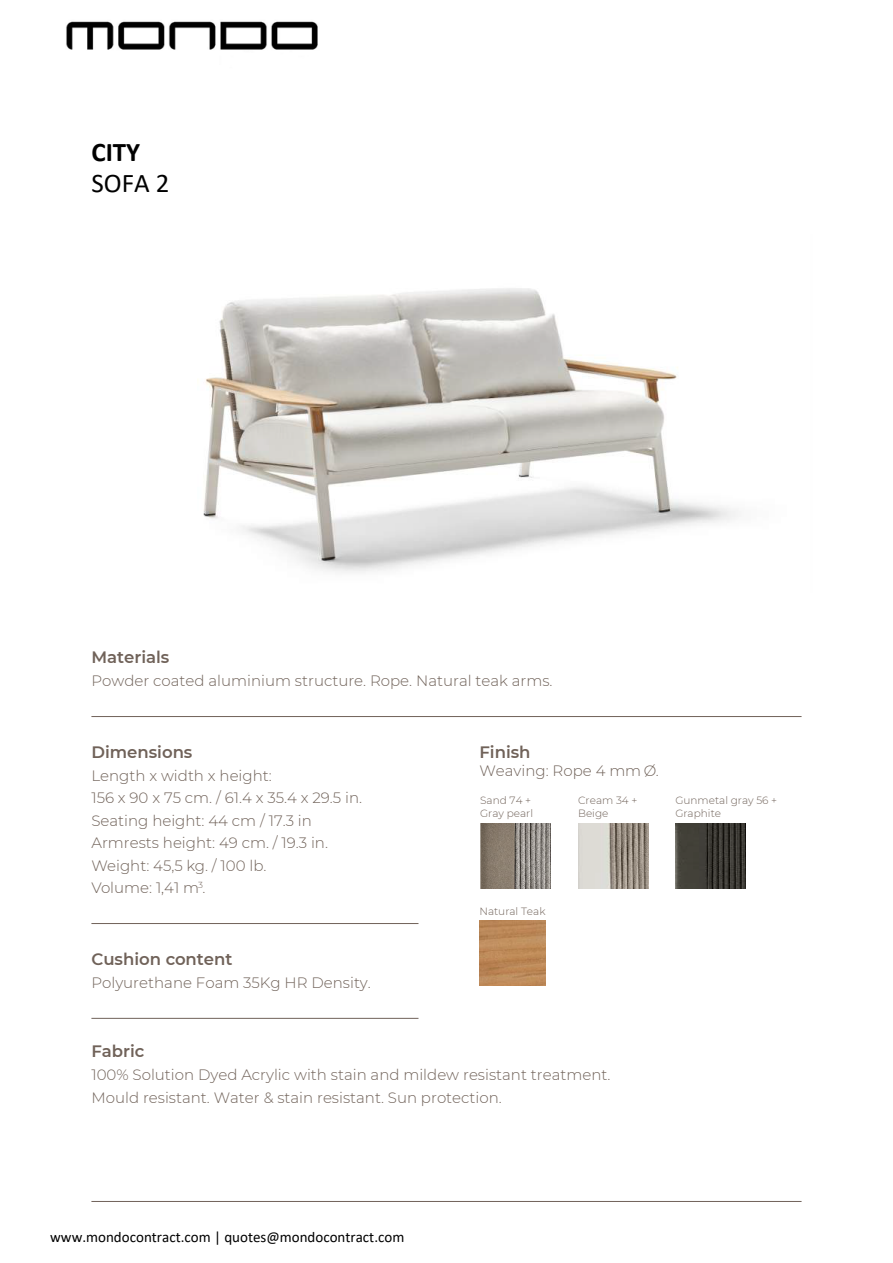
<style>
.page{position:relative;width:893px;height:1263px;background:#fff}
.page>*{position:absolute;margin:0;border:0;box-sizing:border-box;transform-origin:0 0}
.t1{font:27px "Calibri";color:#000}
.t2{font:700 27px "Calibri";color:#000}
.t3{font:600 16.5px "Montserrat";color:#706259}
.t4{font:300 15px/22.5px "Montserrat";color:#706259}
.t5{font:15px "Calibri";color:#000}
.t6{font:300 10.5px/12.6px "Montserrat";color:#706259}
</style>
<div class="page">
<hr style="left:91px;top:716px;width:710px;height:1px;background:#706259">
<img style="left:479px;top:921px;width:66px;height:65px">
<img style="left:578px;top:824px;width:71px;height:64px">
<img style="left:675px;top:824px;width:71px;height:64px">
<hr style="left:91px;top:1018px;width:327px;height:1px;background:#706259">
<hr style="left:91px;top:1201px;width:710px;height:1px;background:#706259">
<hr style="left:91px;top:923px;width:327px;height:1px;background:#706259">
<img style="left:203px;top:288px;width:535px;height:285px">
<img style="left:480px;top:824px;width:71px;height:65px">
<img style="left:66px;top:21px;width:252px;height:29px">
<h1 class="t2" style="left:91px;top:133px;width:50px">CITY</h1>
<h1 class="t1" style="left:91px;top:164px;width:80px">SOFA 2</h1>
<p class="t3" style="left:91px;top:646px;width:79px">Materials</p>
<p class="t4" style="left:91px;top:669px;width:463px">Powder coated aluminium structure. Rope. Natural teak arms.</p>
<p class="t3" style="left:91px;top:740px;width:103px">Dimensions</p>
<p class="t4" style="left:91px;top:763px;width:272px">Length x width x height:<br>156 x 90 x 75 cm. / 61.4 x 35.4 x 29.5 in.</p>
<p class="t4" style="left:91px;top:831px;width:238px">Armrests height: 49 cm. / 19.3 in.<br>Weight: 45,5 kg. / 100 lb.<br>Volume: 1,41 m<sup>3</sup>.</p>
<p class="t4" style="left:91px;top:808px;width:222px">Seating height: 44 cm / 17.3 in</p>
<p class="t3" style="left:91px;top:948px;width:143px">Cushion content</p>
<p class="t4" style="left:91px;top:971px;width:281px">Polyurethane Foam 35Kg HR Density.</p>
<p class="t3" style="left:479px;top:740px;width:53px">Finish</p>
<p class="t4" style="left:479px;top:759px;width:181px">Weaving: Rope 4 mm Ø.</p>
<p class="t6" style="left:480px;top:794px;width:54px">Sand 74 +<br>Gray pearl</p>
<p class="t6" style="left:578px;top:794px;width:61px">Cream 34 +<br>Beige</p>
<p class="t6" style="left:675px;top:794px;width:103px">Gunmetal gray 56 +<br>Graphite</p>
<p class="t6" style="left:479px;top:904px;width:68px">Natural Teak</p>
<p class="t3" style="left:91px;top:1039px;width:55px">Fabric</p>
<p class="t4" style="left:91px;top:1063px;width:520px;line-height:23.1px">100% Solution Dyed Acrylic with stain and mildew resistant treatment.<br>Mould resistant. Water &amp; stain resistant. Sun protection.</p>
<p class="t5" style="left:50px;top:1226px;width:356px">www.mondocontract.com | quotes@mondocontract.com</p>
</div>
